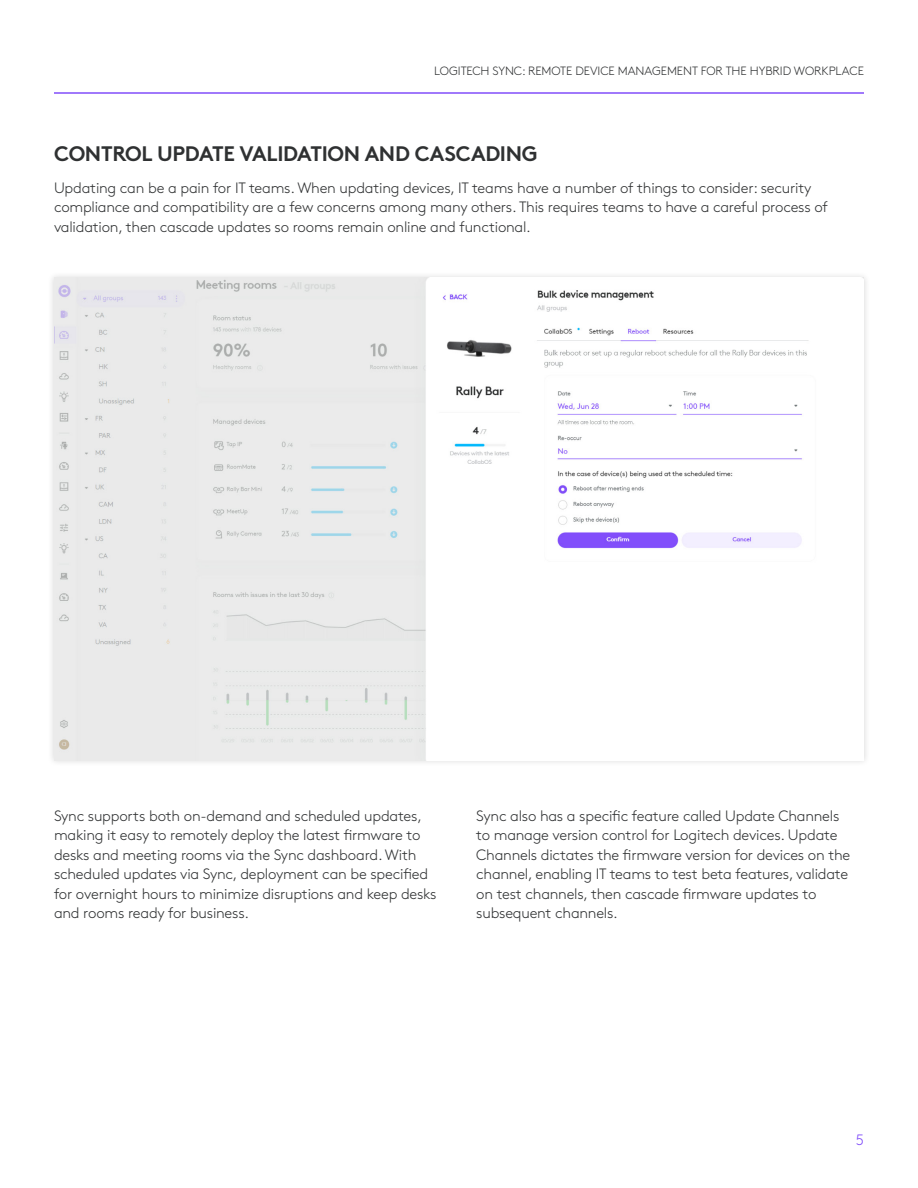
<style>
.page{position:relative;width:918px;height:1188px;background:#fff}
.page>*{position:absolute;margin:0;border:0;box-sizing:border-box;transform-origin:0 0}
.t1{font:700 21px "Brown Pro";letter-spacing:-.015em;color:#2f3132}
.Bullet_Icon{font:300 15px/19.5px "Brown Pro";letter-spacing:-.015em;color:#2f3132}
.t2{font:300 15px "Brown Pro";color:#814efa}
.t3{font:300 12px "Brown Pro";letter-spacing:-.005em;color:#2f3132}
</style>
<div class="page">
<hr style="left:54px;top:92px;width:810px;height:2px;background:#814efa">
<div style="left:48px;top:271px;width:823px;height:496px;background:#000;opacity:.15"></div>
<img style="left:54px;top:278px;width:810px;height:482px">
<p class="t3" style="left:434px;top:62px;width:431px">LOGITECH SYNC: REMOTE DEVICE MANAGEMENT FOR THE HYBRID WORKPLACE</p>
<h3 class="t1" style="left:54px;top:137px;width:485px">CONTROL UPDATE VALIDATION AND CASCADING</h3>
<p class="Bullet_Icon" style="left:54px;top:177px;width:775px">Updating can be a pain for IT teams. When updating devices, IT teams have a number of things to consider: security compliance and compatibility are a few concerns among many others. This requires teams to have a careful process of validation, then cascade updates so rooms remain online and functional.</p>
<p class="Bullet_Icon" style="left:54px;top:805px;width:384px">Sync supports both on-demand and scheduled updates, making it easy to remotely deploy the latest firmware to desks and meeting rooms via the Sync dashboard. With scheduled updates via Sync, deployment can be specified for overnight hours to minimize disruptions and keep desks and rooms ready for business.</p>
<p class="Bullet_Icon" style="left:476px;top:805px;width:376px">Sync also has a specific feature called Update Channels to manage version control for Logitech devices. Update Channels dictates the firmware version for devices on the channel, enabling IT teams to test beta features, validate on test channels, then cascade firmware updates to subsequent channels.</p>
<p class="t2" style="left:856px;top:1129px;width:10px">5</p>
</div>
